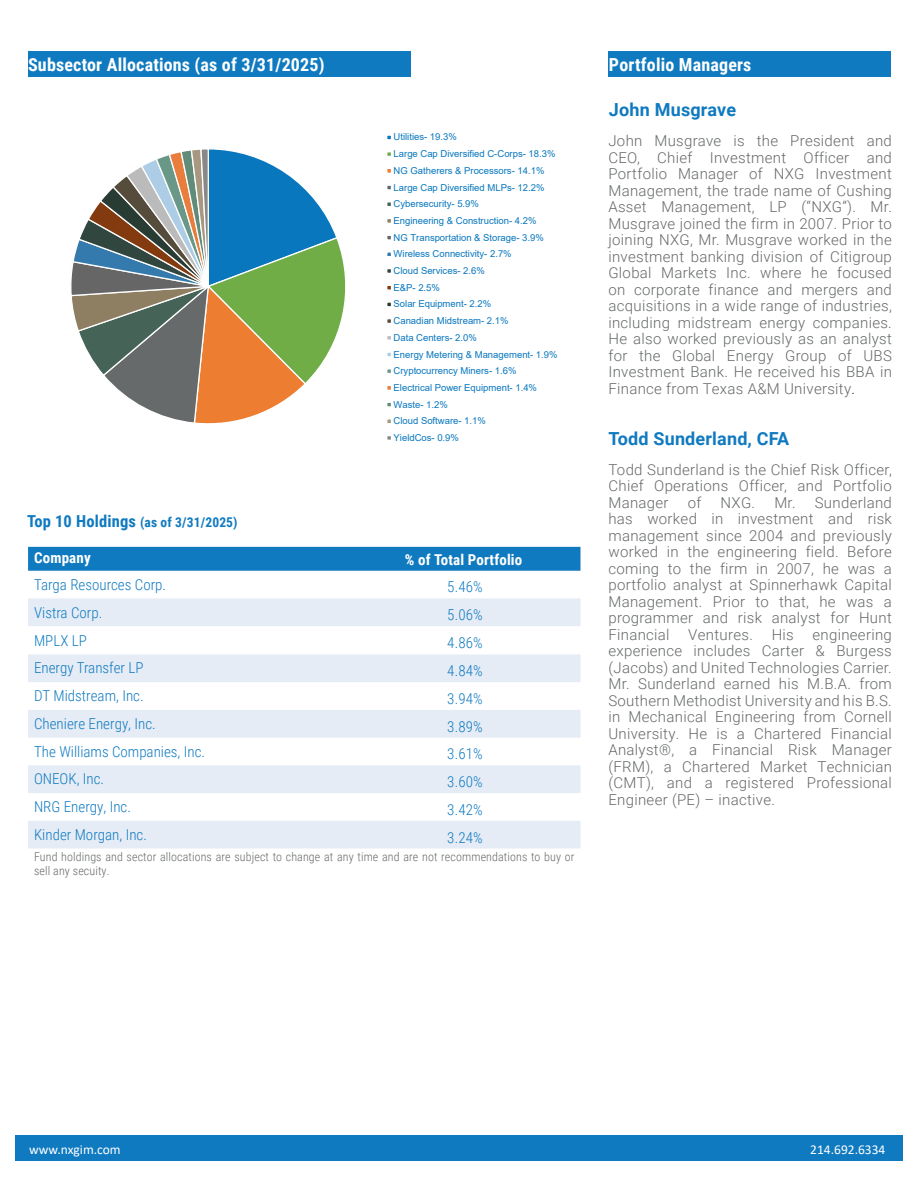
<style>
.page{position:relative;width:918px;height:1188px;background:#fff}
.page>*{position:absolute;margin:0;border:0;box-sizing:border-box;transform-origin:0 0}
.sub1{font:700 18px "Roboto Condensed";letter-spacing:.01em;color:#fff}
.bio_head{font:700 18px "Roboto";letter-spacing:.01em;color:#107ac0}
.sidebar_head{font:700 18px "Roboto Condensed";letter-spacing:.01em;color:#fff}
.bio_head-2{font:300 15px/16.5px "Roboto";letter-spacing:.02em;color:#666969;text-align:justify}
.performance{font:300 15px "Roboto Condensed";color:#107ac0}
.performance_sub{font:700 15px "Roboto Condensed";letter-spacing:.01em;color:#fff}
.sub1-2{font:700 13.5px "Roboto Condensed";letter-spacing:.01em;color:#107ac0}
.t1{font:13.5px "Calibri";color:#fff}
.footnote1{font:300 12px/13.5px "Roboto Condensed";letter-spacing:.01em;color:#666969}
.t2{font:9.45px/16.6px "Arial";color:#0977be}
.s1{font-size:16.5px}
.s2{color:#231f20}
</style>
<div class="page">
<div style="left:28px;top:52px;width:382px;height:25px;background:#107ac0"></div>
<div style="left:28px;top:547px;width:552px;height:24px;background:#107ac0"></div>
<svg style="left:28px;top:598px;width:552px;height:251px;fill:#e5ecf6"></svg>
<div style="left:15px;top:1136px;width:888px;height:25px;background:#107ac0"></div>
<div style="left:608px;top:52px;width:283px;height:25px;background:#107ac0"></div>
<svg style="left:71px;top:149px;width:275px;height:275px"></svg>
<svg style="left:387px;top:135px;width:4px;height:5px"></svg>
<svg style="left:387px;top:152px;width:4px;height:4px"></svg>
<svg style="left:387px;top:169px;width:4px;height:4px"></svg>
<svg style="left:387px;top:185px;width:4px;height:5px"></svg>
<svg style="left:387px;top:202px;width:4px;height:4px"></svg>
<svg style="left:387px;top:219px;width:4px;height:4px"></svg>
<svg style="left:387px;top:236px;width:4px;height:4px"></svg>
<svg style="left:387px;top:252px;width:4px;height:4px"></svg>
<svg style="left:387px;top:269px;width:4px;height:4px"></svg>
<svg style="left:387px;top:286px;width:4px;height:4px"></svg>
<svg style="left:387px;top:302px;width:4px;height:5px"></svg>
<svg style="left:387px;top:319px;width:4px;height:4px"></svg>
<svg style="left:387px;top:336px;width:4px;height:4px"></svg>
<div style="left:386px;top:351px;width:6px;height:7px;border:1px solid #fff"></div>
<svg style="left:387px;top:369px;width:4px;height:4px"></svg>
<svg style="left:387px;top:386px;width:4px;height:4px"></svg>
<svg style="left:387px;top:402px;width:4px;height:5px"></svg>
<svg style="left:387px;top:419px;width:4px;height:4px"></svg>
<svg style="left:387px;top:436px;width:4px;height:4px"></svg>
<p class="sub1" style="left:28px;top:52px;width:298px">Subsector Allocations (as of 3/31/2025)</p>
<p class="t2" style="left:394px;top:129px;width:165px">Utilities- 19.3%<br>Large Cap Diversified C-Corps- 18.3%<br>NG Gatherers &amp; Processors- 14.1%<br>Large Cap Diversified MLPs- 12.2%<br>Cybersecurity- 5.9%<br>Engineering &amp; Construction- 4.2%<br>NG Transportation &amp; Storage- 3.9%<br>Wireless Connectivity- 2.7%<br>Cloud Services- 2.6%<br>E&amp;P- 2.5%<br>Solar Equipment- 2.2%<br>Canadian Midstream- 2.1%<br>Data Centers- 2.0%<br>Energy Metering &amp; Management- 1.9%<br>Cryptocurrency Miners- 1.6%<br>Electrical Power Equipment- 1.4%<br>Waste- 1.2%<br>Cloud Software- 1.1%<br>YieldCos- 0.9%</p>
<p class="sub1-2" style="left:27px;top:513px;width:212px"><span class="s1">Top 10 Holdings</span> (as of 3/31/2025)</p>
<p class="performance_sub" style="left:34px;top:547px;width:58px">Company</p>
<p class="performance_sub" style="left:405px;top:549px;width:119px">% of Total Portfolio</p>
<p class="performance" style="left:34px;top:574px;width:134px">Targa Resources Corp.</p>
<p class="performance" style="left:447px;top:577px;width:37px">5.46%</p>
<p class="performance" style="left:34px;top:602px;width:70px">Vistra Corp.</p>
<p class="performance" style="left:447px;top:604px;width:37px">5.06%</p>
<p class="performance" style="left:34px;top:630px;width:54px">MPLX LP</p>
<p class="performance" style="left:447px;top:632px;width:37px">4.86%</p>
<p class="performance" style="left:34px;top:657px;width:111px">Energy Transfer LP</p>
<p class="performance" style="left:447px;top:660px;width:37px">4.84%</p>
<p class="performance" style="left:34px;top:685px;width:111px">DT Midstream, Inc.</p>
<p class="performance" style="left:447px;top:688px;width:37px">3.94%</p>
<p class="performance" style="left:34px;top:713px;width:123px">Cheniere Energy, Inc.</p>
<p class="performance" style="left:447px;top:716px;width:37px">3.89%</p>
<p class="performance" style="left:34px;top:741px;width:173px">The Williams Companies, Inc.</p>
<p class="performance" style="left:447px;top:744px;width:37px">3.61%</p>
<p class="performance" style="left:34px;top:769px;width:72px">ONEOK, Inc.</p>
<p class="performance" style="left:447px;top:771px;width:37px">3.60%</p>
<p class="performance" style="left:34px;top:796px;width:98px">NRG Energy, Inc.</p>
<p class="performance" style="left:447px;top:799px;width:37px">3.42%</p>
<p class="performance" style="left:34px;top:824px;width:114px">Kinder Morgan, Inc.</p>
<p class="performance" style="left:447px;top:827px;width:37px">3.24%</p>
<p class="footnote1" style="left:34px;top:850px;width:542px">Fund holdings and sector allocations are subject to change at any time and are not recommendations to buy or sell any secuity.</p>
<p class="sidebar_head" style="left:609px;top:52px;width:144px">Portfolio Managers</p>
<p class="bio_head" style="left:609px;top:97px;width:129px">John Musgrave</p>
<p class="bio_head-2" style="left:608px;top:132px;width:285px">John Musgrave is the President and CEO, Chief Investment Officer and Portfolio Manager of NXG Investment Management, the trade name of Cushing Asset Management, LP (“NXG”). Mr.<br>Musgrave joined the firm in 2007. Prior to joining NXG, Mr. Musgrave worked in the investment banking division of Citigroup Global Markets Inc. where he focused on corporate finance and mergers and acquisitions in a wide range of industries, including midstream energy companies.<br>He also worked previously as an analyst for the Global Energy Group of UBS Investment Bank. He received his BBA in Finance from Texas A&amp;M University<span class="s2">.</span></p>
<p class="bio_head" style="left:608px;top:426px;width:182px">Todd Sunderland, CFA</p>
<p class="bio_head-2" style="left:608px;top:460px;width:285px">Todd Sunderland is the Chief Risk Officer, Chief Operations Officer, and Portfolio Manager</p>
<p class="bio_head-2" style="left:688px;top:493px;width:15px">of</p>
<p class="bio_head-2" style="left:721px;top:493px;width:36px">NXG.</p>
<p class="bio_head-2" style="left:608px;top:493px;width:285px;text-indent:166px">Mr. Sunderland has worked in investment and risk management since 2004 and previously worked in the engineering field. Before coming to the firm in 2007, he was a portfolio analyst at Spinnerhawk Capital Management. Prior to that, he was a programmer and risk analyst for Hunt Financial Ventures. His engineering experience includes Carter &amp; Burgess (Jacobs) and United Technologies Carrier.<br>Mr. Sunderland earned his M.B.A. from Southern Methodist University and his B.S. in Mechanical Engineering from Cornell University. He is a Chartered Financial Analyst®, a Financial Risk Manager (FRM), a Chartered Market Technician (CMT), and a registered Professional Engineer (PE) – inactive.</p>
<p class="t1" style="left:29px;top:1140px;width:93px">www.nxgim.com</p>
<p class="t1" style="left:810px;top:1140px;width:77px">214.692.6334</p>
</div>
